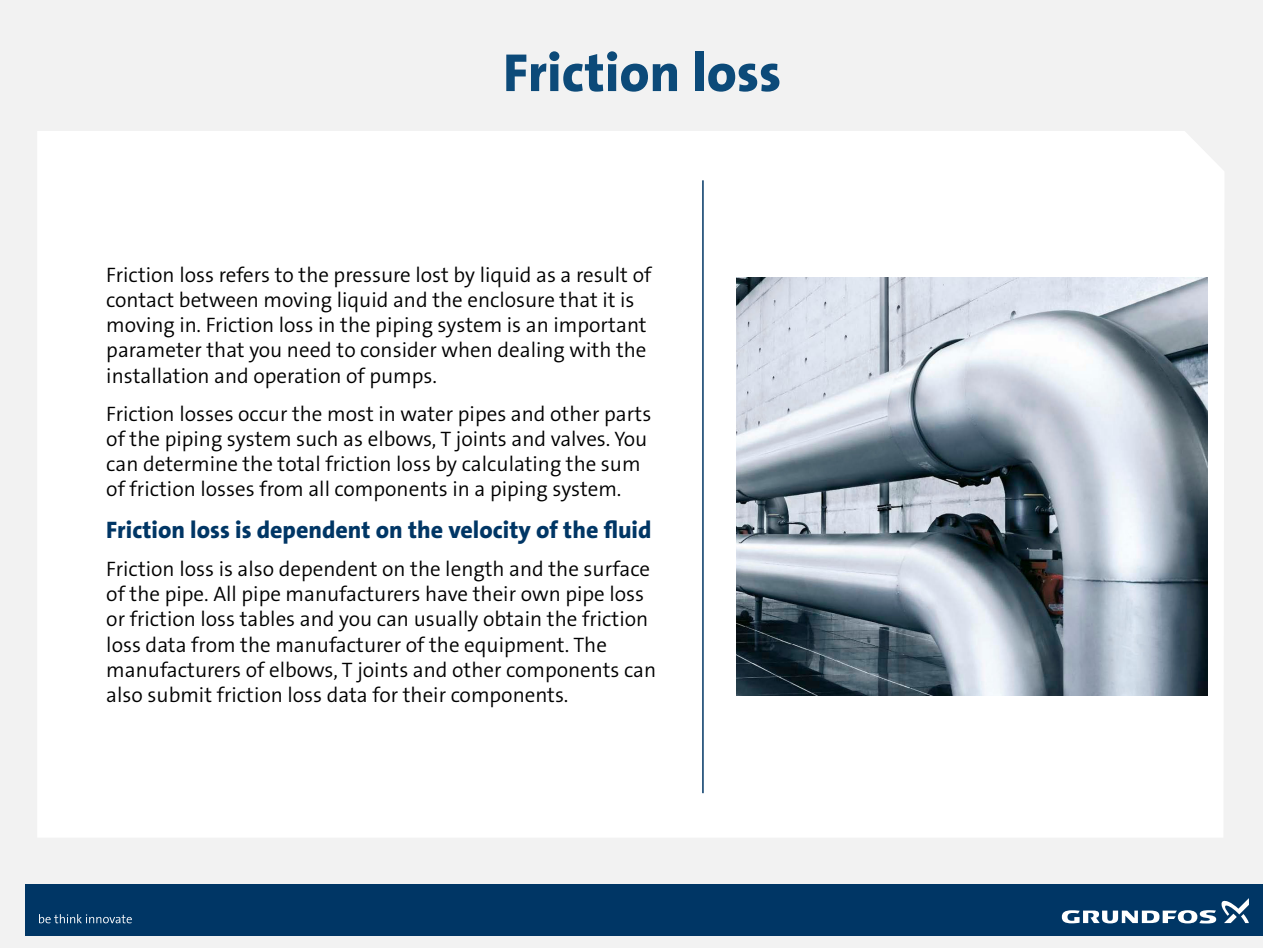
<style>
.page{position:relative;width:1263px;height:948px;background:#fff}
.page>*{position:absolute;margin:0;border:0;box-sizing:border-box;transform-origin:0 0}
.t1{font:54px "Grundfos The Sans V2 OT 8 XB";color:#0c4a79}
.t2{font:24px "Grundfos The Sans V2 OT 8 XB";color:#003665}
.t3{font:21px/25.2px "Grundfos The Sans V2 OT 4 SL";color:#000}
</style>
<div class="page">
<div style="left:0;top:0;width:1263px;height:947px;background:#f2f2f2"></div>
<div style="left:38px;top:131px;width:1186px;height:706px;background:#fff"></div>
<div style="left:26px;top:883px;width:1237px;height:51px;background:#003665"></div>
<svg style="left:1062px;top:898px;width:187px;height:25px"></svg>
<svg style="left:39px;top:914px;width:93px;height:9px"></svg>
<hr style="left:702px;top:180px;width:2px;height:612px;background:#003665">
<img style="left:736px;top:277px;width:471px;height:417px">
<h1 class="t1" style="left:503px;top:38px;width:280px">Friction loss</h1>
<p class="t3" style="left:106px;top:262px;width:547px">Friction loss refers to the pressure lost by liquid as a result of contact between moving liquid and the enclosure that it is moving in. Friction loss in the piping system is an important parameter that you need to consider when dealing with the installation and operation of pumps.</p>
<p class="t3" style="left:106px;top:401px;width:546px">Friction losses occur the most in water pipes and other parts of the piping system such as elbows, T joints and valves. You can determine the total friction loss by calculating the sum of friction losses from all components in a piping system.</p>
<p class="t2" style="left:106px;top:514px;width:547px">Friction loss is dependent on the velocity of the fluid</p>
<p class="t3" style="left:106px;top:556px;width:551px">Friction loss is also dependent on the length and the surface of the pipe. All pipe manufacturers have their own pipe loss or friction loss tables and you can usually obtain the friction loss data from the manufacturer of the equipment. The manufacturers of elbows, T joints and other components can also submit friction loss data for their components.</p>
</div>
